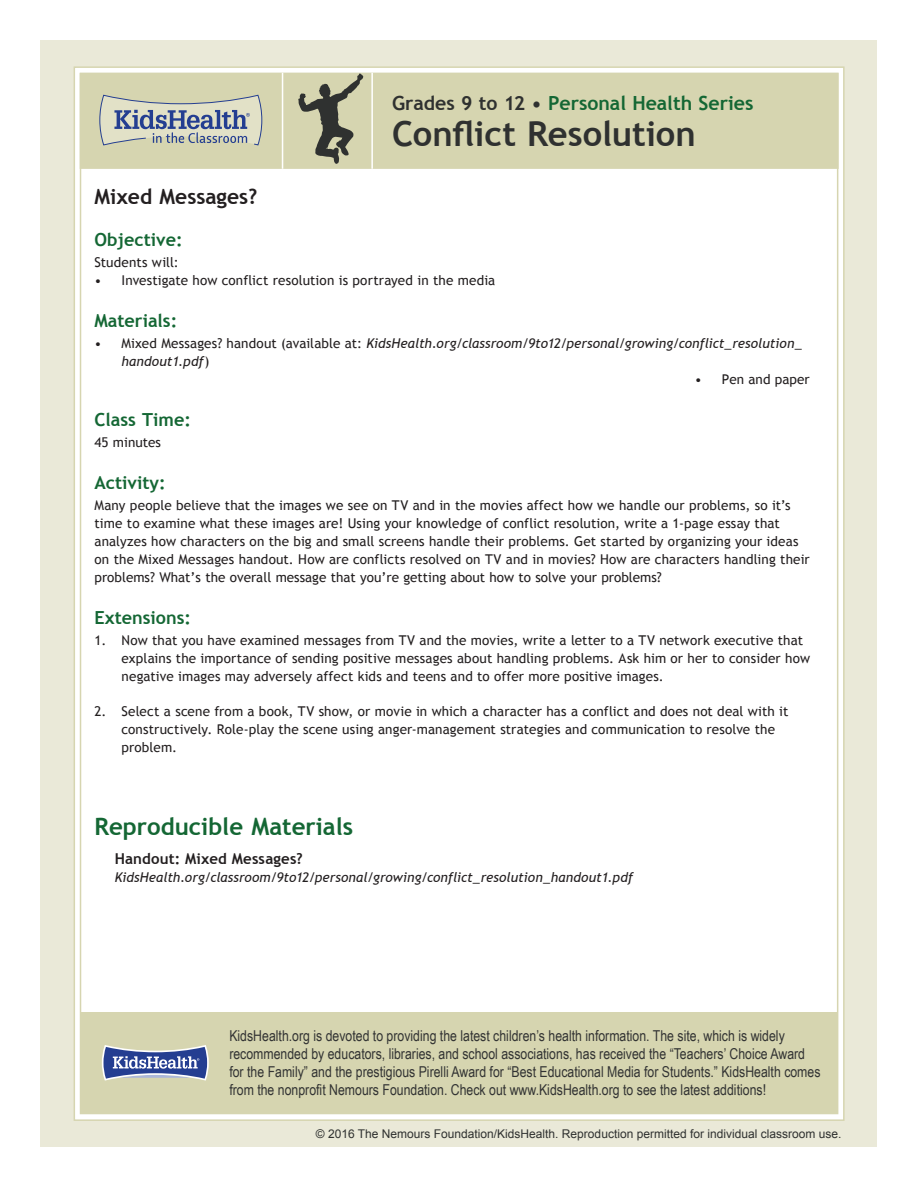
<style>
.page{position:relative;width:918px;height:1188px;background:#fff}
.page>*{position:absolute;margin:0;border:0;box-sizing:border-box;transform-origin:0 0}
.Lesson_Header{font:700 34.5px "Trebuchet MS";color:#2f3130}
.t1{font:700 24px "Trebuchet MS";color:#146734}
.t2{font:700 21px "Trebuchet MS";color:#231f20}
.Lesson_Header-2{font:700 19.5px "Trebuchet MS";color:#146734}
.t3{font:700 18px "Trebuchet MS";color:#146734}
.t4{font:15px/18px "Arial Narrow";color:#323333}
.Article_List{font:700 15px "Trebuchet MS";letter-spacing:.015em;color:#231f20}
.Basic_Numbered_List{font:13.5px/18px "Trebuchet MS";letter-spacing:.01em;color:#231f20}
.Basic_Bulleted_List{font:italic 13.5px "Trebuchet MS";letter-spacing:.005em;color:#231f20}
.Article_List-2{font:italic 13.5px "Trebuchet MS";letter-spacing:.005em;color:#231f20}
.Basic_Bulleted_List-2{font:13.5px "Trebuchet MS";letter-spacing:.005em;color:#231f20}
.t5{font:12px "Arial";color:#2f3130}
.s1{color:#2f3130}
.s2{font-style:normal}
</style>
<div class="page">
<div style="left:40px;top:40px;width:838px;height:1108px;background:#eae9d8"></div>
<div style="left:74px;top:67px;width:770px;height:1053px;background:#fff"></div>
<div style="left:81px;top:1013px;width:757px;height:100px;background:#d6d5b0"></div>
<svg style="left:102px;top:1045px;width:107px;height:36px"></svg>
<div style="left:81px;top:74px;width:757px;height:94px;background:#d6d5b0"></div>
<div style="left:80px;top:73px;width:759px;height:96px;border:2px solid #d6d5b0"></div>
<svg style="left:99px;top:94px;width:164px;height:52px"></svg>
<hr style="left:371px;top:73px;width:2px;height:96px;background:#fff">
<hr style="left:282px;top:73px;width:1px;height:96px;background:#fff">
<svg style="left:298px;top:74px;width:65px;height:90px"></svg>
<p class="Lesson_Header-2" style="left:392px;top:91px;width:363px"><span class="s1">Grades 9 to 12 •</span> Personal Health Series</p>
<p class="Lesson_Header" style="left:392px;top:112px;width:305px">Conflict Resolution</p>
<p class="t2" style="left:94px;top:184px;width:165px">Mixed Messages?</p>
<p class="t3" style="left:94px;top:229px;width:90px">Objective:</p>
<p class="Basic_Numbered_List" style="left:94px;top:254px;width:86px">Students will:</p>
<p class="Basic_Bulleted_List-2" style="left:122px;top:273px;width:375px">Investigate how conflict resolution is portrayed in the media</p>
<p class="t3" style="left:94px;top:310px;width:84px">Materials:</p>
<p class="Basic_Bulleted_List" style="left:122px;top:336px;width:682px"><span class="s2">Mixed Messages? handout (available at:</span> KidsHealth.org/classroom/9to12/personal/growing/conflict_resolution_</p>
<p class="Basic_Numbered_List" style="left:94px;top:272px;width:9px">•</p>
<p class="Basic_Numbered_List" style="left:94px;top:335px;width:9px">•</p>
<p class="Basic_Bulleted_List" style="left:122px;top:354px;width:89px">handout1.pdf<span class="s2">)</span></p>
<p class="Basic_Numbered_List" style="left:695px;top:371px;width:116px">• Pen and paper</p>
<h3 class="t3" style="left:94px;top:409px;width:98px">Class Time:</h3>
<p class="Basic_Numbered_List" style="left:94px;top:434px;width:68px">45 minutes</p>
<h3 class="t3" style="left:94px;top:472px;width:73px">Activity:</h3>
<p class="Basic_Numbered_List" style="left:94px;top:496px;width:717px">Many people believe that the images we see on TV and in the movies affect how we handle our problems, so it’s time to examine what these images are! Using your knowledge of conflict resolution, write a 1-page essay that analyzes how characters on the big and small screens handle their problems. Get started by organizing your ideas on the Mixed Messages handout. How are conflicts resolved on TV and in movies? How are characters handling their problems? What’s the overall message that you’re getting about how to solve your problems?</p>
<h3 class="t3" style="left:94px;top:607px;width:98px">Extensions:</h3>
<p class="Basic_Numbered_List" style="left:94px;top:632px;width:14px">1.</p>
<p class="Basic_Numbered_List" style="left:122px;top:632px;width:690px">Now that you have examined messages from TV and the movies, write a letter to a TV network executive that explains the importance of sending positive messages about handling problems. Ask him or her to consider how negative images may adversely affect kids and teens and to offer more positive images.</p>
<p class="Basic_Numbered_List" style="left:122px;top:702px;width:668px">Select a scene from a book, TV show, or movie in which a character has a conflict and does not deal with it constructively. Role-play the scene using anger-management strategies and communication to resolve the problem.</p>
<p class="Basic_Numbered_List" style="left:94px;top:702px;width:14px">2.</p>
<p class="t1" style="left:94px;top:812px;width:260px">Reproducible Materials</p>
<p class="Article_List" style="left:115px;top:849px;width:190px">Handout: Mixed Messages?</p>
<p class="Article_List-2" style="left:115px;top:869px;width:520px">KidsHealth.org/classroom/9to12/personal/growing/conflict_resolution_handout1.pdf</p>
<p class="t4" style="left:229px;top:1026px;width:593px">KidsHealth.org is devoted to providing the latest children’s health information. The site, which is widely recommended by educators, libraries, and school associations, has received the “Teachers’ Choice Award for the Family” and the prestigious Pirelli Award for “Best Educational Media for Students.” KidsHealth comes from the nonprofit Nemours Foundation. Check out www.KidsHealth.org to see the latest additions!</p>
<p class="t5" style="left:316px;top:1126px;width:527px">© 2016 The Nemours Foundation/KidsHealth. Reproduction permitted for individual classroom use.</p>
</div>
